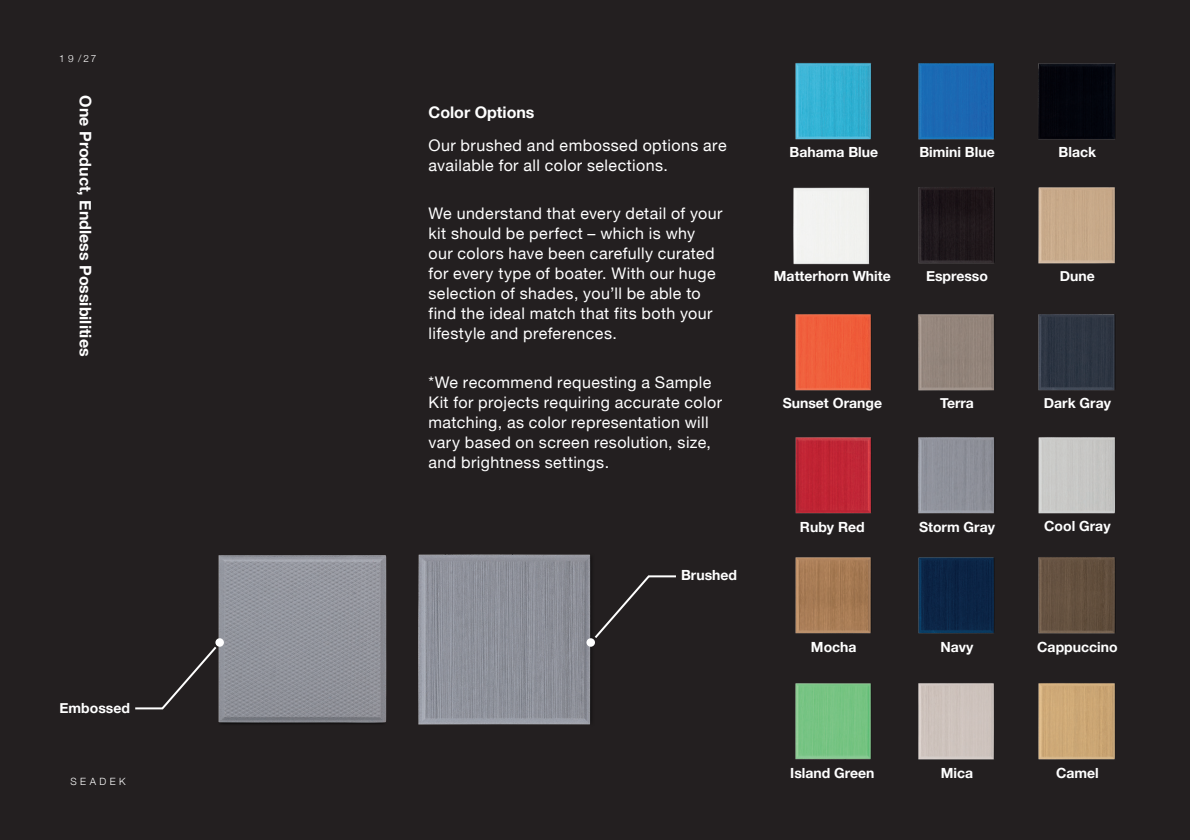
<style>
.page{position:relative;width:1190px;height:840px;background:#231f20}
.page>*{position:absolute;margin:0;border:0;box-sizing:border-box;transform-origin:0 0}
.t1{font:16px/20px "Helvetica Neue";letter-spacing:.025em;color:#fff}
.t2{font:700 16px "Helvetica Neue";color:#fff}
.t3{font:700 14px "Helvetica Neue";color:#fff}
.t4{font:300 10px "Helvetica Neue";letter-spacing:.35em;color:#fff}
</style>
<div class="page">
<img style="left:795px;top:63px;width:76px;height:77px">
<img style="left:793px;top:187px;width:77px;height:78px">
<img style="left:795px;top:314px;width:76px;height:77px">
<img style="left:795px;top:437px;width:76px;height:77px">
<img style="left:795px;top:557px;width:76px;height:77px">
<img style="left:795px;top:683px;width:76px;height:77px">
<img style="left:918px;top:63px;width:77px;height:77px">
<img style="left:918px;top:187px;width:77px;height:77px">
<img style="left:918px;top:314px;width:76px;height:77px">
<img style="left:918px;top:437px;width:76px;height:77px">
<img style="left:918px;top:557px;width:77px;height:77px">
<img style="left:918px;top:683px;width:76px;height:77px">
<img style="left:1038px;top:63px;width:78px;height:77px">
<img style="left:1038px;top:187px;width:77px;height:77px">
<img style="left:1038px;top:314px;width:77px;height:77px">
<img style="left:1038px;top:437px;width:77px;height:77px">
<img style="left:1038px;top:557px;width:78px;height:77px">
<img style="left:1038px;top:683px;width:77px;height:77px">
<img style="left:218px;top:555px;width:169px;height:169px">
<img style="left:418px;top:554px;width:173px;height:171px">
<svg style="left:135px;top:646px;width:84px;height:64px"></svg>
<svg style="left:594px;top:575px;width:82px;height:63px"></svg>
<div style="left:215px;top:638px;width:9px;height:9px;background:#fff;border-radius:50%"></div>
<div style="left:586px;top:638px;width:9px;height:9px;background:#fff;border-radius:50%"></div>
<p class="t4" style="left:59px;top:50px;width:39px">19 /27</p>
<p class="t2" style="left:100px;top:95px;width:262px;rotate:90deg">One Product, Endless Possibilities</p>
<p class="t3" style="left:60px;top:695px;width:72px">Embossed</p>
<p class="t4" style="left:71px;top:774px;width:57px">SEADEK</p>
<p class="t2" style="left:429px;top:98px;width:108px">Color Options</p>
<p class="t1" style="left:429px;top:134px;width:300px">Our brushed and embossed options are available for all color selections.</p>
<p class="t1" style="left:429px;top:202px;width:296px">We understand that every detail of your kit should be perfect – which is why our colors have been carefully curated for every type of boater. With our huge selection of shades, you’ll be able to find the ideal match that fits both your lifestyle and preferences.</p>
<p class="t1" style="left:429px;top:371px;width:295px">*We recommend requesting a Sample Kit for projects requiring accurate color matching, as color representation will vary based on screen resolution, size, and brightness settings.</p>
<p class="t3" style="left:681px;top:562px;width:58px">Brushed</p>
<p class="t3" style="left:789px;top:140px;width:90px">Bahama Blue</p>
<p class="t3" style="left:919px;top:140px;width:77px">Bimini Blue</p>
<p class="t3" style="left:774px;top:263px;width:118px">Matterhorn White</p>
<p class="t3" style="left:926px;top:263px;width:63px">Espresso</p>
<p class="t3" style="left:783px;top:391px;width:101px">Sunset Orange</p>
<p class="t3" style="left:940px;top:391px;width:35px">Terra</p>
<p class="t3" style="left:800px;top:514px;width:66px">Ruby Red</p>
<p class="t3" style="left:811px;top:634px;width:47px">Mocha</p>
<p class="t3" style="left:919px;top:514px;width:77px">Storm Gray</p>
<p class="t3" style="left:941px;top:634px;width:34px">Navy</p>
<p class="t3" style="left:1059px;top:140px;width:39px">Black</p>
<p class="t3" style="left:1060px;top:263px;width:37px">Dune</p>
<p class="t3" style="left:1044px;top:391px;width:69px">Dark Gray</p>
<p class="t3" style="left:1044px;top:514px;width:68px">Cool Gray</p>
<p class="t3" style="left:1037px;top:634px;width:82px">Cappuccino</p>
<p class="t3" style="left:790px;top:760px;width:86px">Island Green</p>
<p class="t3" style="left:941px;top:760px;width:34px">Mica</p>
<p class="t3" style="left:1056px;top:760px;width:44px">Camel</p>
</div>
